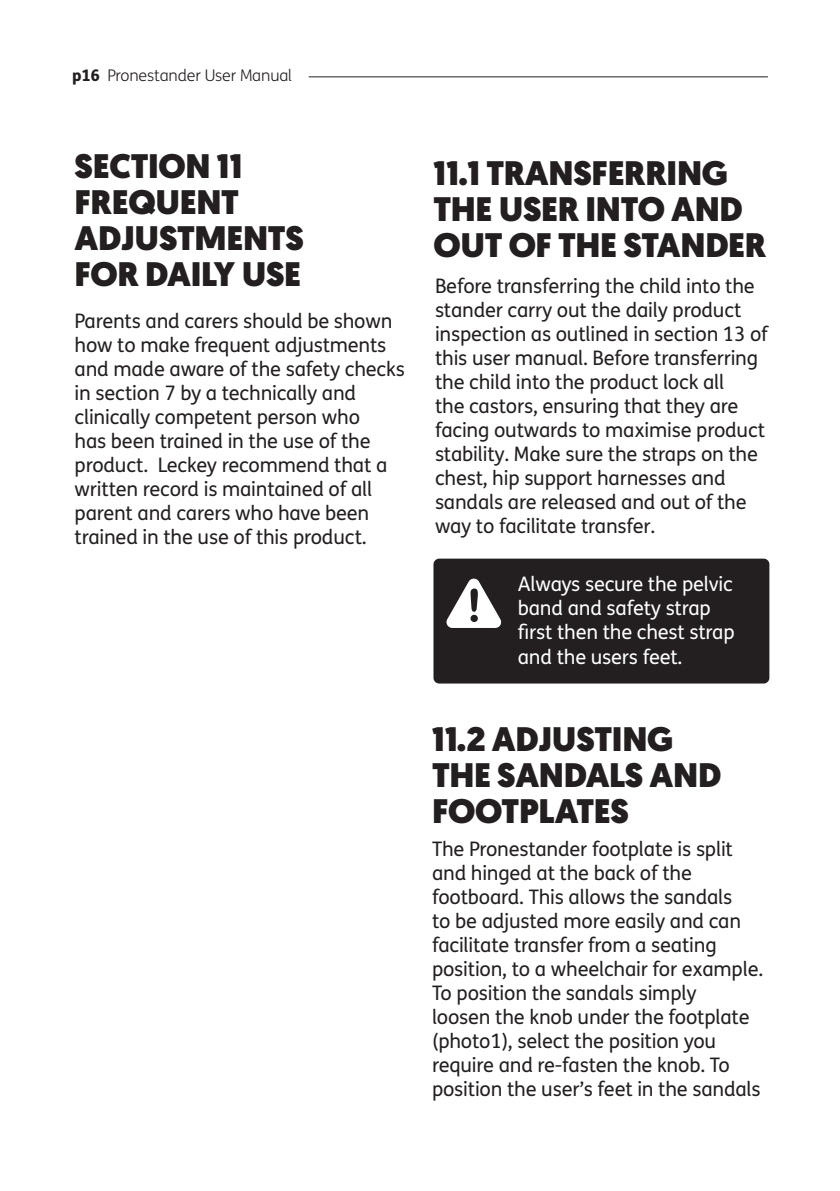
<style>
.page{position:relative;width:840px;height:1191px;background:#fff}
.page>*{position:absolute;margin:0;border:0;box-sizing:border-box;transform-origin:0 0}
.USM_Headings{font:900 34px/36px "Geomanist";letter-spacing:-.01em;color:#231f20}
.t1{font:20px/24px "FS Me";letter-spacing:-.01em;color:#231f20}
.t2{font:20px/24px "FS Me";letter-spacing:-.01em;color:#fff}
.t3{font:300 16px "FS Me";letter-spacing:-.01em;color:#231f20}
.s1{font-weight:800}
</style>
<div class="page">
<hr style="left:308px;top:76px;width:459px;height:1px;background:#231f20">
<div style="left:433px;top:558px;width:336px;height:125px;background:#231f20;border-radius:6px"></div>
<svg style="left:446px;top:578px;width:55px;height:50px"></svg>
<p class="t3" style="left:72px;top:65px;width:221px"><span class="s1">p16</span> Pronestander User Manual</p>
<p class="USM_Headings" style="left:74px;top:148px;width:231px">SECTION 11<br>FREQUENT<br>ADJUSTMENTS<br>FOR DAILY USE</p>
<p class="t1" style="left:74px;top:309px;width:331px">Parents and carers should be shown how to make frequent adjustments and made aware of the safety checks in section 7 by a technically and clinically competent person who<br>has been trained in the use of the product. Leckey recommend that a written record is maintained of all parent and carers who have been trained in the use of this product.</p>
<p class="USM_Headings" style="left:433px;top:155px;width:334px">11.1 TRANSFERRING<br>THE USER INTO AND<br>OUT OF THE STANDER</p>
<p class="t1" style="left:435px;top:274px;width:334px">Before transferring the child into the stander carry out the daily product inspection as outlined in section 13 of this user manual. Before transferring the child into the product lock all<br>the castors, ensuring that they are facing outwards to maximise product stability. Make sure the straps on the chest, hip support harnesses and sandals are released and out of the way to facilitate transfer.</p>
<p class="t2" style="left:517px;top:572px;width:218px">Always secure the pelvic band and safety strap first then the chest strap and the users feet.</p>
<p class="USM_Headings" style="left:432px;top:721px;width:290px">11.2 ADJUSTING<br>THE SANDALS AND<br>FOOTPLATES</p>
<p class="t1" style="left:432px;top:836px;width:332px">The Pronestander footplate is split and hinged at the back of the footboard. This allows the sandals<br>to be adjusted more easily and can facilitate transfer from a seating position, to a wheelchair for example.<br>To position the sandals simply<br>loosen the knob under the footplate (photo1), select the position you require and re-fasten the knob. To position the user’s feet in the sandals</p>
</div>
